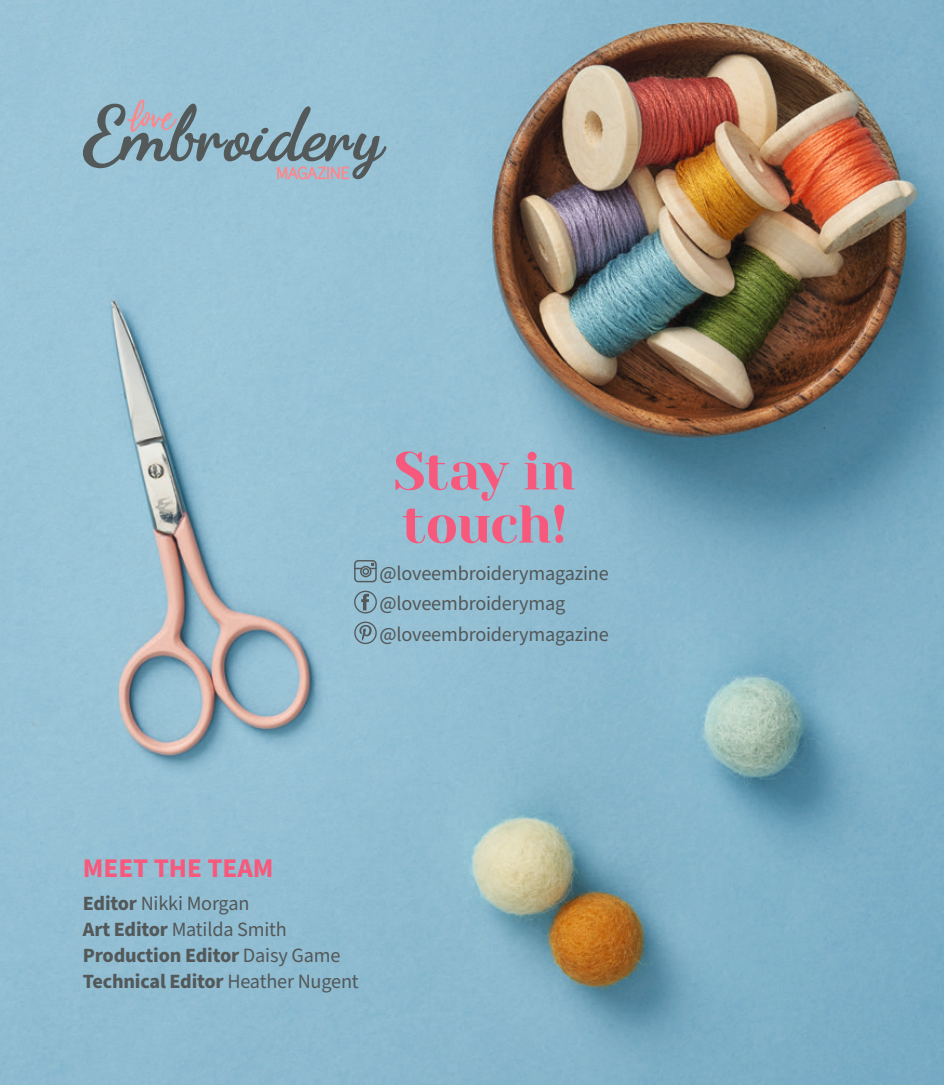
<style>
.page{position:relative;width:944px;height:1085px;background:#fff}
.page>*{position:absolute;margin:0;border:0;box-sizing:border-box;transform-origin:0 0}
._1__News_Head_One{font:53.1px/53.1px "Yeseva One";letter-spacing:-.015em;color:#f7597d}
.t1{font:700 27px "Source Sans Pro";color:#f7597d}
._7__Boxout_copy{font:20.25px "Source Sans Pro";letter-spacing:-.01em;color:#535859}
._7__Boxout_copy-2{font:700 20.25px "Source Sans Pro";letter-spacing:-.01em;color:#535859}
.s1{font-weight:700}
.s2{font-weight:400}
</style>
<div class="page">
<img style="left:0;top:0;width:944px;height:1084px">
<div style="left:354px;top:560px;width:23px;height:22px;border:1px solid #535859;border-radius:3px"></div>
<svg style="left:354px;top:567px;width:7px;height:2px"></svg>
<div style="left:360px;top:565px;width:12px;height:12px;border:1px solid #535859;border-radius:50%"></div>
<div style="left:362px;top:568px;width:7px;height:6px;border:1px solid #535859;border-radius:50%"></div>
<svg style="left:370px;top:562px;width:6px;height:7px"></svg>
<div style="left:354px;top:590px;width:23px;height:23px;border:1px solid #535859;border-radius:50%"></div>
<svg style="left:361px;top:593px;width:8px;height:17px"></svg>
<div style="left:354px;top:621px;width:23px;height:23px;border:1px solid #535859;border-radius:50%"></div>
<svg style="left:359px;top:625px;width:13px;height:15px"></svg>
<svg style="left:83px;top:99px;width:304px;height:81px;background:#8daab9"></svg>
<p class="_1__News_Head_One" style="left:394px;top:446px;width:184px">Stay in touch!</p>
<p class="_7__Boxout_copy" style="left:380px;top:559px;width:231px">@loveembroiderymagazine</p>
<p class="_7__Boxout_copy" style="left:380px;top:590px;width:187px">@loveembroiderymag</p>
<p class="_7__Boxout_copy" style="left:380px;top:620px;width:231px">@loveembroiderymagazine</p>
<p class="t1" style="left:83px;top:849px;width:192px">MEET THE TEAM</p>
<p class="_7__Boxout_copy" style="left:83px;top:889px;width:168px"><span class="s1">Editor</span> Nikki Morgan</p>
<p class="_7__Boxout_copy" style="left:83px;top:915px;width:206px"><span class="s1">Art Editor</span> Matilda Smith</p>
<p class="_7__Boxout_copy-2" style="left:83px;top:941px;width:259px">Production Editor <span class="s2">Daisy Game</span></p>
<p class="_7__Boxout_copy-2" style="left:83px;top:967px;width:277px">Technical Editor <span class="s2">Heather Nugent</span></p>
</div>
